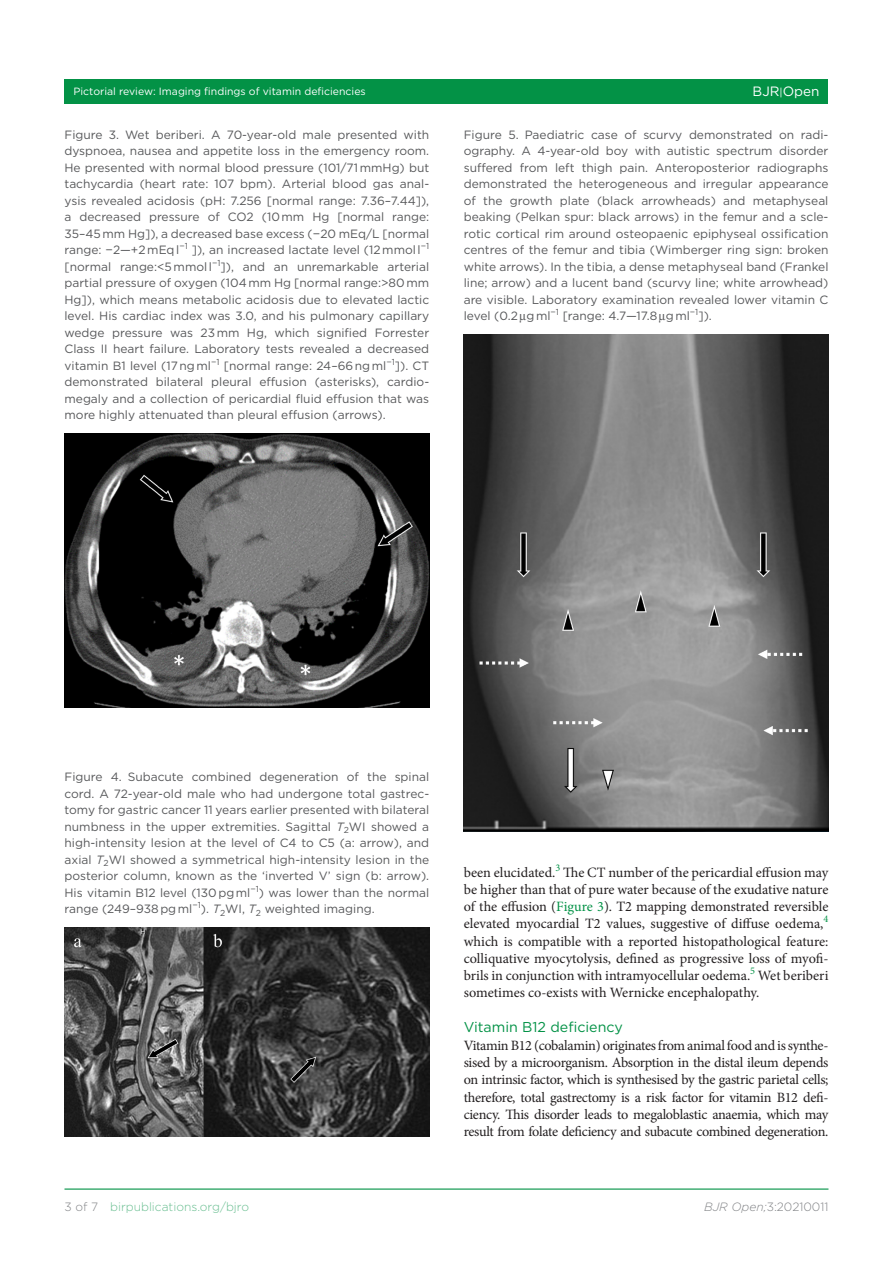
<style>
.page{position:relative;width:893px;height:1263px;background:#fff}
.page>*{position:absolute;margin:0;border:0;box-sizing:border-box;transform-origin:0 0}
.t1{font:14.25px/17.2px "Minion Pro";letter-spacing:-.015em;color:#231f20;text-align:justify}
.t2{font:14.25px "Gotham";color:#039246}
.t3{font:13.5px "Gotham";color:#fff}
.t4{font:12px/16.5px "Gotham";color:#57585a;text-align:justify}
.t5{font:300 12px "Gotham";color:#68be90}
.t6{font:300 12px "Gotham";color:#808285}
.t7{font:10.5px "Gotham";color:#fff}
.s1{font-size:10.5px}
.s2{font-style:italic}
.s3{color:#039246}
.s4{color:#808285}
</style>
<div class="page">
<hr style="left:64px;top:1188px;width:764px;height:2px;background:#039246">
<div style="left:64px;top:79px;width:764px;height:24px;background:#039246"></div>
<img style="left:65px;top:433px;width:364px;height:274px">
<img style="left:64px;top:927px;width:365px;height:209px">
<img style="left:464px;top:334px;width:364px;height:497px">
<p class="t7" style="left:74px;top:85px;width:294px">Pictorial review: Imaging findings of vitamin deficiencies</p>
<p class="t3" style="left:753px;top:82px;width:68px">BJR<span class="s1">|</span>Open</p>
<p class="t4" style="left:64px;top:126px;width:366px">Figure 3. Wet beriberi. A 70-year-old male presented with dyspnoea, nausea and appetite loss in the emergency room.<br>He presented with normal blood pressure (101/71 mmHg) but tachycardia (heart rate: 107 bpm). Arterial blood gas anal&shy;ysis revealed acidosis (pH: 7.256 [normal range: 7.36–7.44]), a decreased pressure of CO2 (10 mm Hg [normal range:<br>35–45 mm Hg]), a decreased base excess (−20 mEq/L [normal range: −2—+2 mEq l<sup>−1</sup> ]), an increased lactate level (12 mmol l<sup>−1 </sup>[normal range:&lt;5 mmol l<sup>−1</sup>]), and an unremarkable arterial partial pressure of oxygen (104 mm Hg [normal range:&gt;80 mm Hg]), which means metabolic acidosis due to elevated lactic level. His cardiac index was 3.0, and his pulmonary capillary wedge pressure was 23 mm Hg, which signified Forrester Class II heart failure. Laboratory tests revealed a decreased vitamin B1 level (17 ng ml<sup>−1</sup> [normal range: 24–66 ng ml<sup>−1</sup>]). CT demonstrated bilateral pleural effusion (asterisks), cardio&shy;megaly and a collection of pericardial fluid effusion that was more highly attenuated than pleural effusion (arrows).</p>
<p class="t4" style="left:464px;top:126px;width:366px">Figure 5. Paediatric case of scurvy demonstrated on radi&shy;ography. A 4-year-old boy with autistic spectrum disorder suffered from left thigh pain. Anteroposterior radiographs demonstrated the heterogeneous and irregular appearance of the growth plate (black arrowheads) and metaphyseal beaking (Pelkan spur: black arrows) in the femur and a scle&shy;rotic cortical rim around osteopaenic epiphyseal ossification centres of the femur and tibia (Wimberger ring sign: broken white arrows). In the tibia, a dense metaphyseal band (Frankel line; arrow) and a lucent band (scurvy line; white arrowhead) are visible. Laboratory examination revealed lower vitamin C level (0.2 g ml<sup>−1</sup> [range: 4.7—17.8 g ml<sup>−1</sup>]).</p>
<p class="t4" style="left:64px;top:769px;width:366px">Figure 4. Subacute combined degeneration of the spinal cord. A 72-year-old male who had undergone total gastrec&shy;tomy for gastric cancer 11 years earlier presented with bilateral numbness in the upper extremities. Sagittal <span class="s2">T</span><sub>2</sub>WI showed a high-intensity lesion at the level of C4 to C5 (a: arrow), and axial <span class="s2">T</span><sub>2</sub>WI showed a symmetrical high-intensity lesion in the posterior column, known as the ‘inverted V’ sign (b: arrow).<br>His vitamin B12 level (130 pg ml<sup>−1</sup>) was lower than the normal range (249–938 pg ml<sup>−1</sup>). <span class="s2">T</span><sub>2</sub>WI, <span class="s2">T</span><sub>2</sub> weighted imaging.</p>
<p class="t1" style="left:464px;top:863px;width:366px">been elucidated.<sup>3</sup> The CT number of the pericardial effusion may be higher than that of pure water because of the exudative nature of the effusion (<span class="s3">Figure 3</span>). T2 mapping demonstrated reversible elevated myocardial T2 values, suggestive of diffuse oedema,<sup>4 </sup>which is compatible with a reported histopathological feature: colliquative myocytolysis, defined as progressive loss of myofi&shy;brils in conjunction with intramyocellular oedema.<sup>5</sup> Wet beriberi sometimes co-exists with Wernicke encephalopathy.</p>
<p class="t2" style="left:464px;top:1018px;width:161px">Vitamin B12 deficiency</p>
<p class="t1" style="left:464px;top:1037px;width:366px">Vitamin B12 (cobalamin) originates from animal food and is synthe&shy;sised by a microorganism. Absorption in the distal ileum depends on intrinsic factor, which is synthesised by the gastric parietal cells; therefore, total gastrectomy is a risk factor for vitamin B12 defi&shy;ciency. This disorder leads to megaloblastic anaemia, which may result from folate deficiency and subacute combined degeneration.</p>
<p class="t5" style="left:64px;top:1199px;width:186px"><span class="s4">3 of 7</span> birpublications.org/bjro</p>
<p class="t6" style="left:704px;top:1199px;width:126px"><span class="s2">BJR Open;</span>3:20210011</p>
</div>
